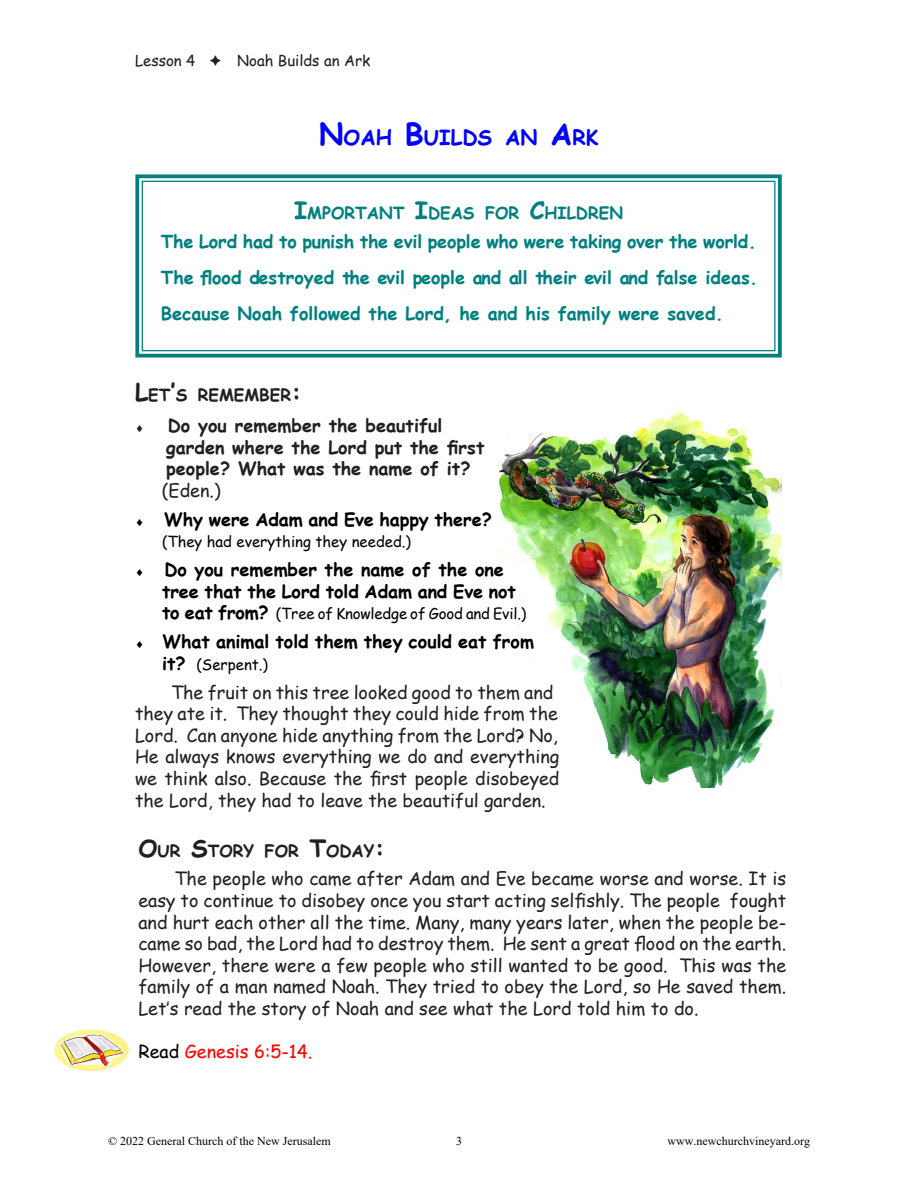
<style>
.page{position:relative;width:918px;height:1188px;background:#fff}
.page>*{position:absolute;margin:0;border:0;box-sizing:border-box;transform-origin:0 0}
.t1{font:700 21px "Comic Sans MS";color:#00f}
._0_BODY_INTRO{font:18px/21.6px "Comic Sans MS";color:#231f20;text-align:justify}
.Body_Text{font:700 18px/36.2px "Comic Sans MS";color:#007f7f;text-align:justify}
.t2{font:700 18px/21.6px "Comic Sans MS";color:#000}
._0_HANG{font:700 18px "Comic Sans MS";color:#231f20}
.Body_Text-2{font:18px "Comic Sans MS";color:#f00}
._0_HANG-2{font:18px "Comic Sans MS";color:#231f20}
._0SUBHEAD_LEFT{font:700 16.8px "Comic Sans MS";color:#231f20}
.Body_Text-3{font:700 16.8px "Comic Sans MS";color:#007f7f}
.t3{font:15px "Comic Sans MS";color:#000}
._0_HEADER_INTRO{font:15px "Comic Sans MS";color:#231f20}
.t4{font:12px "Times New Roman";color:#000}
.s1{font-size:30px}
.s2{font-size:24px}
.s3{font-style:inherit}
.s4{font-weight:700;font-size:18px}
.s5{color:#000}
</style>
<div class="page">
<img style="left:54px;top:1030px;width:74px;height:41px">
<img style="left:499px;top:411px;width:283px;height:377px">
<svg style="left:135px;top:174px;width:647px;height:184px"></svg>
<div style="left:142px;top:181px;width:634px;height:170px;border:1px solid #007f7f"></div>
<p class="_0_HEADER_INTRO" style="left:135px;top:49px;width:237px">Lesson 4 ➔ Noah Builds an Ark</p>
<p class="t1" style="left:319px;top:122px;width:281px"><span class="s1">N</span>OAH <span class="s1">B</span>UILDS AN <span class="s1">A</span>RK</p>
<p class="Body_Text-3" style="left:294px;top:201px;width:330px"><span class="s2">I</span>MPORTANT <span class="s2">I</span>DEAS FOR <span class="s2">C</span>HILD<span class="s3">REN</span></p>
<p class="Body_Text" style="left:161px;top:223px;width:598px">The Lord had to punish the evil people who were taking over the world.<br>The flood destroyed the evil people and all their evil and false ideas.<br>Because Noah followed the Lord, he and his family were saved.</p>
<p class="_0SUBHEAD_LEFT" style="left:135px;top:382px;width:168px"><span class="s2">L</span>ET<span class="s2">’</span>S REMEMBER<span class="s2">:</span></p>
<p class="_0_HANG" style="left:168px;top:412px;width:276px">Do you remember the beautiful</p>
<p class="_0_HANG" style="left:166px;top:434px;width:320px">garden where the Lord put the first</p>
<p class="_0_HANG" style="left:166px;top:456px;width:306px">people? What was the name of it?</p>
<p class="_0_HANG-2" style="left:162px;top:477px;width:60px">(Eden.)</p>
<p class="t2" style="left:135px;top:508px;width:359px">♦ Why were Adam and Eve happy there?</p>
<p class="t3" style="left:162px;top:531px;width:251px">(They had everything they needed.)</p>
<p class="t2" style="left:162px;top:558px;width:355px;text-indent:-27px">♦ Do you remember the name of the one tree that the Lord told Adam and Eve not</p>
<p class="t3" style="left:162px;top:603px;width:366px"><span class="s4">to eat from?</span> (Tree of Knowledge of Good and Evil.)</p>
<p class="t2" style="left:135px;top:630px;width:400px">♦ What animal told them they could eat from</p>
<p class="t3" style="left:162px;top:653px;width:108px"><span class="s4">it?</span> (Serpent.)</p>
<p class="_0_BODY_INTRO" style="left:135px;top:681px;width:426px;text-align:left;text-indent:36px">The fruit on this tree looked good to them and they ate it. They thought they could hide from the Lord. Can anyone hide anything from the Lord? No, He always knows everything we do and everything we think also. Because the first people disobeyed the Lord, they had to leave the beautiful garden.</p>
<p class="_0SUBHEAD_LEFT" style="left:138px;top:838px;width:248px"><span class="s2">O</span>UR <span class="s2">S</span>TORY FOR <span class="s2">T</span>ODAY<span class="s2">:</span></p>
<p class="_0_BODY_INTRO" style="left:138px;top:868px;width:650px;text-indent:36px">The people who came after Adam and Eve became worse and worse. It is easy to continue to disobey once you start acting selfishly. The people fought and hurt each other all the time. Many, many years later, when the people be&shy;came so bad, the Lord had to destroy them. He sent a great flood on the earth.<br>However, there were a few people who still wanted to be good. This was the family of a man named Noah. They tried to obey the Lord, so He saved them.<br>Let’s read the story of Noah and see what the Lord told him to do.</p>
<p class="Body_Text-2" style="left:138px;top:1038px;width:176px"><span class="s5">Read</span> Genesis 6:5-14.</p>
<p class="t4" style="left:108px;top:1132px;width:224px">© 2022 General Church of the New Jerusalem</p>
<p class="t4" style="left:456px;top:1132px;width:7px">3</p>
<p class="t4" style="left:667px;top:1132px;width:144px">www.newchurchvineyard.org</p>
</div>
